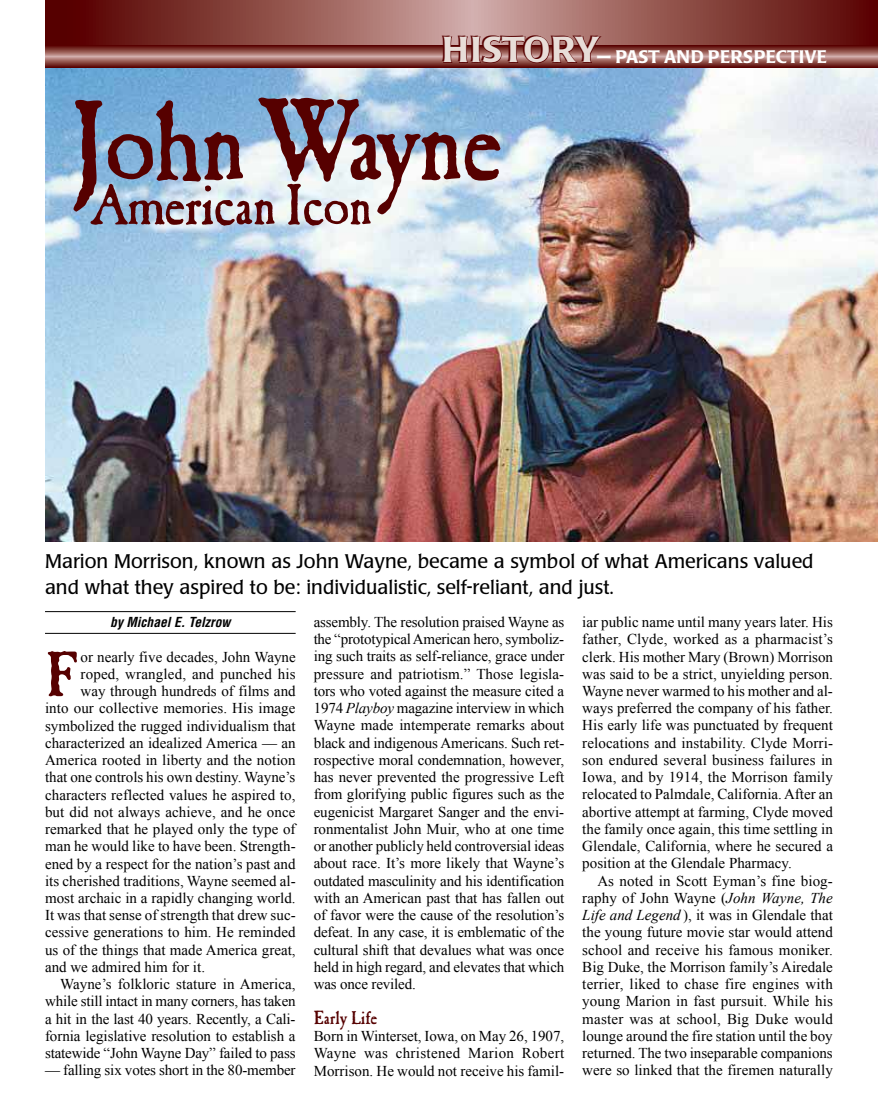
<style>
.page{position:relative;width:878px;height:1107px;background:#fff}
.page>*{position:absolute;margin:0;border:0;box-sizing:border-box;transform-origin:0 0}
.t1{font:108.75px "Caslon Antique";letter-spacing:-.025em;color:#560000}
.t2{font:61.5px "Caslon Antique";color:#560000}
.t3{font:56.1px "Caslon Antique";letter-spacing:-.025em;color:#560000}
.t4{font:19.5px/25.5px "Poppl Laudatio";color:#000}
.t5{font:500 18px "Poppl Laudatio";color:#fff;scale:1.2 1}
.t6{font:18px "Caslon Antique";color:#560000}
.t7{font:15px/17.2px "Times New Roman";color:#000;text-align:justify}
.t8{font:italic 700 condensed 13.5px "Helvetica";color:#000}
.s1{font-size:35.7px;color:#560000}
.s2{font-style:italic}
</style>
<div class="page">
<svg style="left:45px;top:0;width:833px;height:45px;background:#8b4a45"></svg>
<hr style="left:45px;top:611px;width:251px;height:1px;background:#000">
<hr style="left:45px;top:633px;width:251px;height:1px;background:#000">
<img style="left:45px;top:68px;width:833px;height:473px">
<svg style="left:45px;top:45px;width:833px;height:23px;background:#8d4c48"></svg>
<svg style="left:442px;top:24px;width:160px;height:39px;background:#a36b68"></svg>
<p class="t5" style="left:440px;top:49px;width:323px"><span class="s1">HISTORY</span>— PAST AND PERSPECTIVE</p>
<h1 class="t1" style="left:70px;top:100px;width:434px">John Wayne</h1>
<h3 class="t3" style="left:92px;top:183px;width:282px">American Icon</h3>
<h3 class="t4" style="left:45px;top:551px;width:770px">Marion Morrison, known as John Wayne, became a symbol of what Americans valued and what they aspired to be: individualistic, self-reliant, and just.</h3>
<p class="t8" style="left:110px;top:614px;width:124px">by Michael E. Telzrow</p>
<h2 class="t2" style="left:45px;top:651px;width:34px">F</h2>
<p class="t7" style="left:80px;top:648px;width:217px">or nearly five decades, John Wayne</p>
<p class="t7" style="left:80px;top:665px;width:217px">roped, wrangled, and punched his</p>
<p class="t7" style="left:80px;top:682px;width:217px">way through hundreds of films and</p>
<p class="t7" style="left:45px;top:700px;width:252px">into our collective memories. His image</p>
<p class="t7" style="left:45px;top:717px;width:252px">symbolized the rugged individualism that</p>
<p class="t7" style="left:45px;top:734px;width:252px">characterized an idealized America — an</p>
<p class="t7" style="left:45px;top:751px;width:252px">America rooted in liberty and the notion</p>
<p class="t7" style="left:45px;top:769px;width:252px">that one controls his own destiny. Wayne’s</p>
<p class="t7" style="left:45px;top:786px;width:252px">characters reflected values he aspired to,</p>
<p class="t7" style="left:45px;top:803px;width:252px">but did not always achieve, and he once</p>
<p class="t7" style="left:45px;top:820px;width:252px">remarked that he played only the type of</p>
<p class="t7" style="left:45px;top:838px;width:252px">man he would like to have been. Strength-</p>
<p class="t7" style="left:45px;top:855px;width:252px">ened by a respect for the nation’s past and</p>
<p class="t7" style="left:45px;top:872px;width:252px">its cherished traditions, Wayne seemed al-</p>
<p class="t7" style="left:45px;top:889px;width:252px">most archaic in a rapidly changing world.</p>
<p class="t7" style="left:45px;top:907px;width:252px">It was that sense of strength that drew suc-</p>
<p class="t7" style="left:45px;top:924px;width:252px">cessive generations to him. He reminded</p>
<p class="t7" style="left:45px;top:941px;width:252px">us of the things that made America great,</p>
<p class="t7" style="left:45px;top:958px;width:161px">and we admired him for it.</p>
<p class="t7" style="left:60px;top:976px;width:237px">Wayne’s folkloric stature in America,</p>
<p class="t7" style="left:45px;top:993px;width:252px">while still intact in many corners, has taken</p>
<p class="t7" style="left:45px;top:1010px;width:252px">a hit in the last 40 years. Recently, a Cali-</p>
<p class="t7" style="left:45px;top:1027px;width:252px">fornia legislative resolution to establish a</p>
<p class="t7" style="left:45px;top:1045px;width:252px">statewide “John Wayne Day” failed to pass</p>
<p class="t7" style="left:45px;top:1062px;width:252px">— falling six votes short in the 80-member</p>
<p class="t7" style="left:313px;top:613px;width:252px">assembly. The resolution praised Wayne as the “prototypical American hero, symboliz&shy;ing such traits as self-reliance, grace under pressure and patriotism.” Those legisla&shy;tors who voted against the measure cited a 1974 <span class="s2">Playboy</span> magazine interview in which Wayne made intemperate remarks about black and indigenous Americans. Such ret&shy;rospective moral condemnation, however, has never prevented the progressive Left from glorifying public figures such as the eugenicist Margaret Sanger and the envi&shy;ronmentalist John Muir, who at one time or another publicly held controversial ideas about race. It’s more likely that Wayne’s outdated masculinity and his identification with an American past that has fallen out of favor were the cause of the resolution’s defeat. In any case, it is emblematic of the cultural shift that devalues what was once held in high regard, and elevates that which was once reviled.</p>
<p class="t6" style="left:314px;top:1011px;width:65px">Early Life</p>
<p class="t7" style="left:314px;top:1027px;width:252px">Born in Winterset, Iowa, on May 26, 1907, Wayne was christened Marion Robert Morrison. He would not receive his famil-</p>
<p class="t7" style="left:582px;top:613px;width:252px">iar public name until many years later. His father, Clyde, worked as a pharmacist’s clerk. His mother Mary (Brown) Morrison was said to be a strict, unyielding person.<br>Wayne never warmed to his mother and al&shy;ways preferred the company of his father.<br>His early life was punctuated by frequent relocations and instability. Clyde Morri&shy;son endured several business failures in Iowa, and by 1914, the Morrison family relocated to Palmdale, California. After an abortive attempt at farming, Clyde moved the family once again, this time settling in Glendale, California, where he secured a position at the Glendale Pharmacy.</p>
<p class="t7" style="left:582px;top:872px;width:252px;text-indent:15px">As noted in Scott Eyman’s fine biog&shy;raphy of John Wayne (<span class="s2">John Wayne, The Life and Legend</span> ), it was in Glendale that the young future movie star would attend school and receive his famous moniker.<br>Big Duke, the Morrison family’s Airedale terrier, liked to chase fire engines with young Marion in fast pursuit. While his master was at school, Big Duke would lounge around the fire station until the boy returned. The two inseparable companions were so linked that the firemen naturally</p>
</div>
